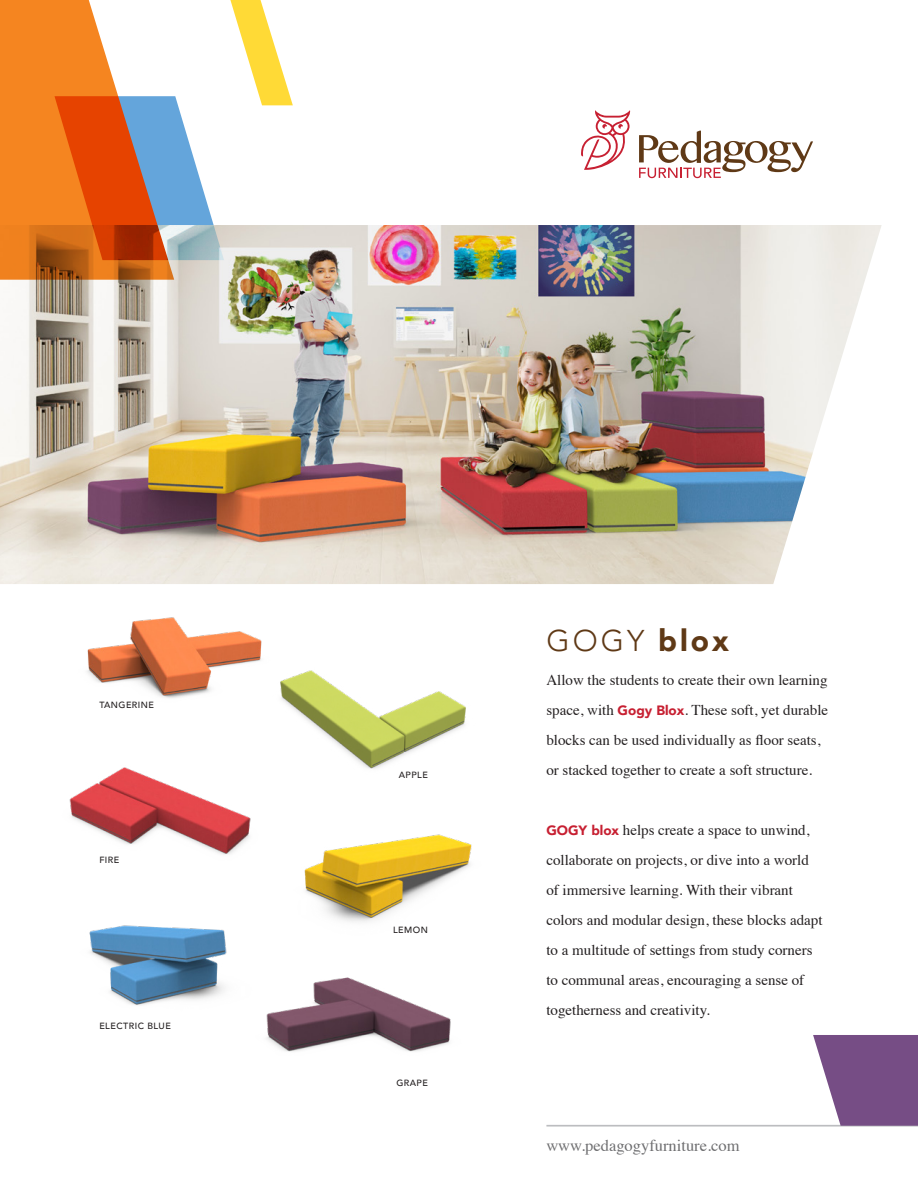
<style>
.page{position:relative;width:918px;height:1188px;background:#fff}
.page>*{position:absolute;margin:0;border:0;box-sizing:border-box;transform-origin:0 0}
.t1{font:300 30px "Avenir";color:#5f3916}
.t2{font:16.5px "Times";color:#6e6e70}
.t3{font:15px/30px "Times";color:#231f20}
.t4{font:500 9px "Avenir";letter-spacing:.05em;color:#231f20}
.s1{font-weight:900}
.s2{font-family:"Avenir";font-weight:900;font-size:13.5px;color:#c72032}
</style>
<div class="page">
<img style="left:87px;top:617px;width:175px;height:81px">
<img style="left:280px;top:670px;width:186px;height:99px">
<img style="left:69px;top:767px;width:182px;height:88px">
<img style="left:304px;top:834px;width:168px;height:88px">
<img style="left:89px;top:925px;width:138px;height:80px">
<img style="left:266px;top:977px;width:185px;height:75px">
<img style="left:0;top:225px;width:882px;height:359px">
<svg style="left:639px;top:131px;width:174px;height:47px"></svg>
<svg style="left:581px;top:110px;width:49px;height:60px"></svg>
<svg style="left:0;top:0;width:174px;height:280px;fill:#f58520"></svg>
<svg style="left:230px;top:0;width:63px;height:105px"></svg>
<svg style="left:55px;top:96px;width:169px;height:164px"></svg>
<hr style="left:546px;top:1125px;width:372px;height:2px;background:#bcbdc0">
<svg style="left:813px;top:1035px;width:105px;height:91px"></svg>
<p class="t4" style="left:99px;top:697px;width:56px">TANGERINE</p>
<p class="t4" style="left:99px;top:852px;width:22px">FIRE</p>
<p class="t4" style="left:99px;top:1019px;width:73px">ELECTRIC BLUE</p>
<p class="t4" style="left:399px;top:767px;width:30px">APPLE</p>
<p class="t4" style="left:393px;top:922px;width:36px">LEMON</p>
<p class="t4" style="left:396px;top:1075px;width:33px">GRAPE</p>
<p class="t1" style="left:546px;top:623px;width:184px">GOGY <span class="s1">blox</span></p>
<p class="t3" style="left:546px;top:664px;width:283px">Allow the students to create their own learning space, with <span class="s2">Gogy Blox</span>. These soft, yet durable blocks can be used individually as floor seats, or stacked together to create a soft structure.</p>
<p class="t3" style="left:546px;top:814px;width:278px"><span class="s2">GOGY blox</span> helps create a space to unwind, collaborate on projects, or dive into a world of immersive learning. With their vibrant colors and modular design, these blocks adapt to a multitude of settings from study corners to communal areas, encouraging a sense of togetherness and creativity.</p>
<p class="t2" style="left:546px;top:1130px;width:195px">www.pedagogyfurniture.com</p>
</div>
